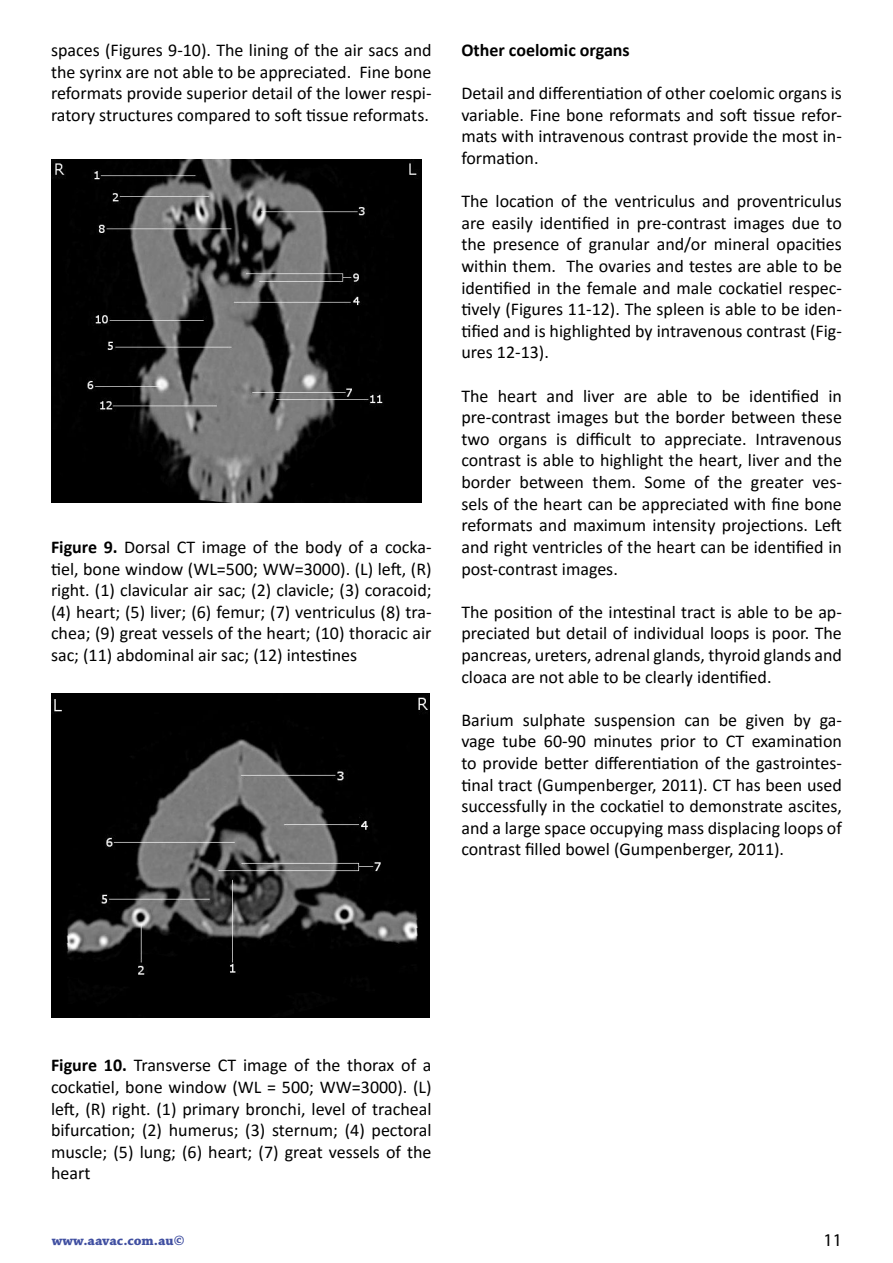
<style>
.page{position:relative;width:893px;height:1263px;background:#fff}
.page>*{position:absolute;margin:0;border:0;box-sizing:border-box;transform-origin:0 0}
.t1{font:18px/21.6px "Calibri";color:#000;text-align:justify}
.t2{font:700 18px "Calibri";color:#000}
.t3{font:18px "Myriad Pro";color:#000}
.t4{font:700 14.25px "Chaparral Pro";color:#404fa1}
.s1{font-weight:700}
</style>
<div class="page">
<img style="left:51px;top:159px;width:370px;height:343px">
<img style="left:51px;top:693px;width:379px;height:324px">
<p class="t1" style="left:51px;top:39px;width:382px">spaces (Figures 9-10). The lining of the air sacs and the syrinx are not able to be appreciated. Fine bone reformats provide superior detail of the lower respi&shy;ratory structures compared to soft tissue reformats.</p>
<p class="t1" style="left:51px;top:536px;width:382px"><span class="s1">Figure 9.</span> Dorsal CT image of the body of a cocka&shy;tiel, bone window (WL=500; WW=3000). (L) left, (R) right. (1) clavicular air sac; (2) clavicle; (3) coracoid; (4) heart; (5) liver; (6) femur; (7) ventriculus (8) tra&shy;chea; (9) great vessels of the heart; (10) thoracic air sac; (11) abdominal air sac; (12) intestines</p>
<p class="t2" style="left:461px;top:37px;width:170px">Other coelomic organs</p>
<p class="t1" style="left:461px;top:82px;width:382px">Detail and differentiation of other coelomic organs is variable. Fine bone reformats and soft tissue refor&shy;mats with intravenous contrast provide the most in&shy;formation.</p>
<p class="t1" style="left:461px;top:190px;width:382px">The location of the ventriculus and proventriculus are easily identified in pre-contrast images due to the presence of granular and/or mineral opacities within them. The ovaries and testes are able to be identified in the female and male cockatiel respec&shy;tively (Figures 11-12). The spleen is able to be iden&shy;tified and is highlighted by intravenous contrast (Fig&shy;ures 12-13).</p>
<p class="t1" style="left:461px;top:384px;width:382px">The heart and liver are able to be identified in pre-contrast images but the border between these two organs is difficult to appreciate. Intravenous contrast is able to highlight the heart, liver and the border between them. Some of the greater ves&shy;sels of the heart can be appreciated with fine bone reformats and maximum intensity projections. Left and right ventricles of the heart can be identified in post-contrast images.</p>
<p class="t1" style="left:461px;top:600px;width:382px">The position of the intestinal tract is able to be ap&shy;preciated but detail of individual loops is poor. The pancreas, ureters, adrenal glands, thyroid glands and cloaca are not able to be clearly identified.</p>
<p class="t1" style="left:461px;top:708px;width:382px">Barium sulphate suspension can be given by ga&shy;vage tube 60-90 minutes prior to CT examination to provide better differentiation of the gastrointes&shy;tinal tract (Gumpenberger, 2011). CT has been used successfully in the cockatiel to demonstrate ascites, and a large space occupying mass displacing loops of contrast filled bowel (Gumpenberger, 2011).</p>
<p class="t1" style="left:51px;top:1054px;width:382px"><span class="s1">Figure 10.</span> Transverse CT image of the thorax of a cockatiel, bone window (WL = 500; WW=3000). (L) left, (R) right. (1) primary bronchi, level of tracheal bifurcation; (2) humerus; (3) sternum; (4) pectoral muscle; (5) lung; (6) heart; (7) great vessels of the heart</p>
<p class="t4" style="left:52px;top:1231px;width:134px">www.aavac.com.au©</p>
<p class="t3" style="left:823px;top:1229px;width:20px">11</p>
</div>
